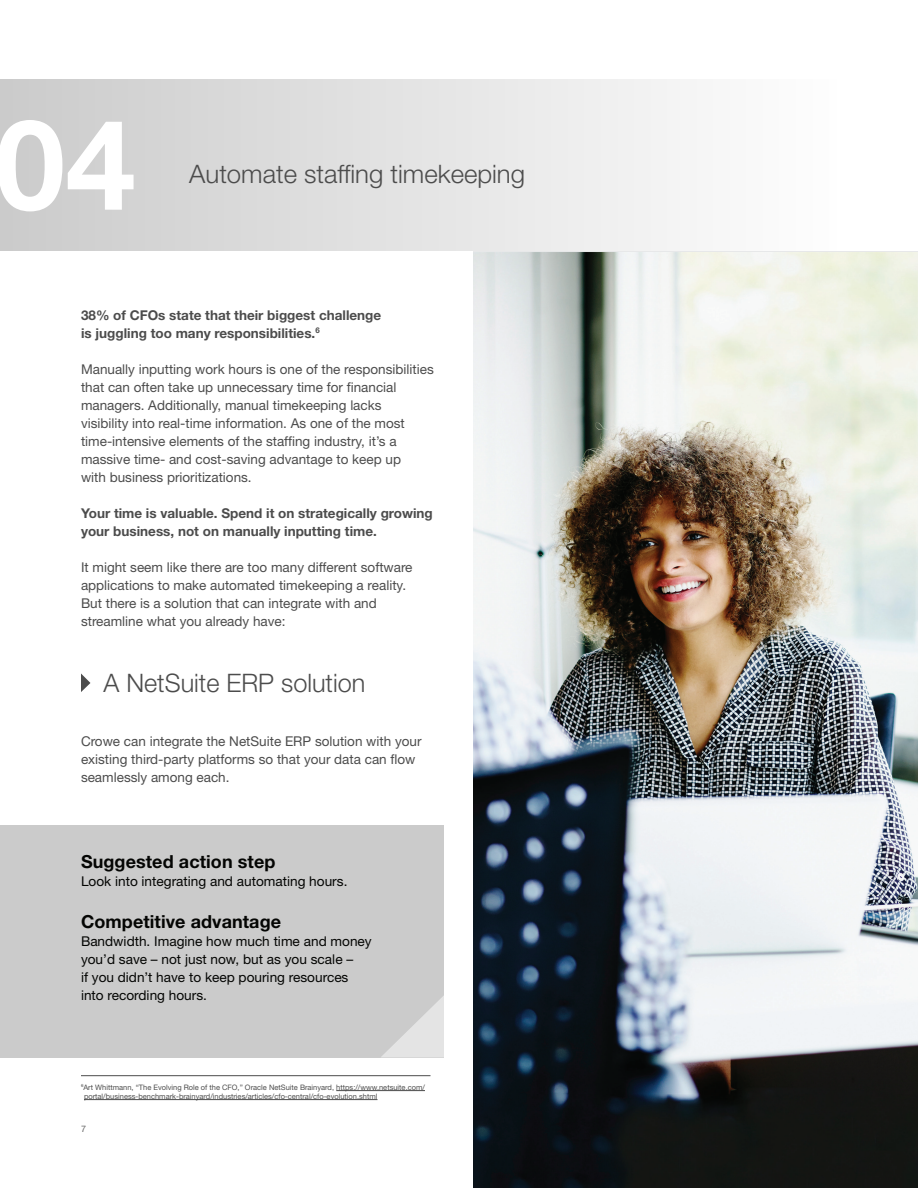
<style>
.page{position:relative;width:918px;height:1188px;background:#fff}
.page>*{position:absolute;margin:0;border:0;box-sizing:border-box;transform-origin:0 0}
.H1_heading{font:700 125.7px "Helvetica Neue LT Std";color:#fff}
.t1{font:300 25.5px "Helvetica Neue LT Std";color:#4c4c4c}
.H1_heading-2{font:700 18px "Helvetica Neue LT Std";letter-spacing:.005em;color:#040503}
.t2{font:13.5px/18px "Helvetica Neue LT Std";color:#4c4c4c}
.t3{font:13.5px/18px "Helvetica Neue LT Std";color:#040503}
.t4{font:700 13.5px/18px "Helvetica Neue LT Std";color:#4c4c4c}
.t5{font:9px "Helvetica Neue LT Std";color:#666}
.t6{font:7.5px/9px "Helvetica Neue LT Std";color:#4c4c4c}
</style>
<div class="page">
<div style="left:0;top:80px;width:837px;height:171px;background:linear-gradient(to right,#cbcbcb,#fefefe)"></div>
<div style="left:0;top:825px;width:444px;height:233px;background:#cbcbcb"></div>
<svg style="left:381px;top:996px;width:63px;height:62px"></svg>
<img style="left:473px;top:252px;width:445px;height:936px">
<svg style="left:81px;top:674px;width:9px;height:18px"></svg>
<hr style="left:336px;top:1090px;width:89px;height:1px;background:#4c4c4c">
<hr style="left:84px;top:1099px;width:293px;height:1px;background:#4c4c4c">
<hr style="left:81px;top:1075px;width:349px;height:1px;background:#4c4c4c">
<p class="H1_heading" style="left:-5px;top:87px;width:142px">04</p>
<p class="t1" style="left:189px;top:158px;width:337px">Automate staffing timekeeping</p>
<p class="t4" style="left:81px;top:305px;width:302px">38% of CFOs state that their biggest challenge is juggling too many responsibilities.<sup>6</sup></p>
<p class="t2" style="left:81px;top:360px;width:354px">Manually inputting work hours is one of the responsibilities that can often take up unnecessary time for financial managers. Additionally, manual timekeeping lacks<br>visibility into real-time information. As one of the most time-intensive elements of the staffing industry, it’s a massive time- and cost-saving advantage to keep up<br>with business prioritizations.</p>
<p class="t4" style="left:81px;top:503px;width:353px">Your time is valuable. Spend it on strategically growing your business, not on manually inputting time.</p>
<p class="t2" style="left:81px;top:558px;width:333px">It might seem like there are too many different software applications to make automated timekeeping a reality.<br>But there is a solution that can integrate with and streamline what you already have:</p>
<p class="t1" style="left:104px;top:667px;width:263px">A NetSuite ERP solution</p>
<p class="t2" style="left:81px;top:732px;width:342px">Crowe can integrate the NetSuite ERP solution with your existing third-party platforms so that your data can flow seamlessly among each.</p>
<p class="H1_heading-2" style="left:81px;top:851px;width:196px">Suggested action step</p>
<p class="t3" style="left:81px;top:872px;width:268px">Look into integrating and automating hours.</p>
<p class="H1_heading-2" style="left:81px;top:911px;width:202px">Competitive advantage</p>
<p class="t3" style="left:81px;top:932px;width:292px">Bandwidth. Imagine how much time and money you’d save – not just now, but as you scale –<br>if you didn’t have to keep pouring resources into recording hours.</p>
<p class="t6" style="left:84px;top:1083px;width:342px;text-indent:-3px"><sup>6</sup>Art Whittmann, “The Evolving Role of the CFO,” Oracle NetSuite Brainyard, https://www.netsuite.com/ portal/business-benchmark-brainyard/industries/articles/cfo-central/cfo-evolution.shtml</p>
<p class="t5" style="left:81px;top:1123px;width:7px">7</p>
</div>
